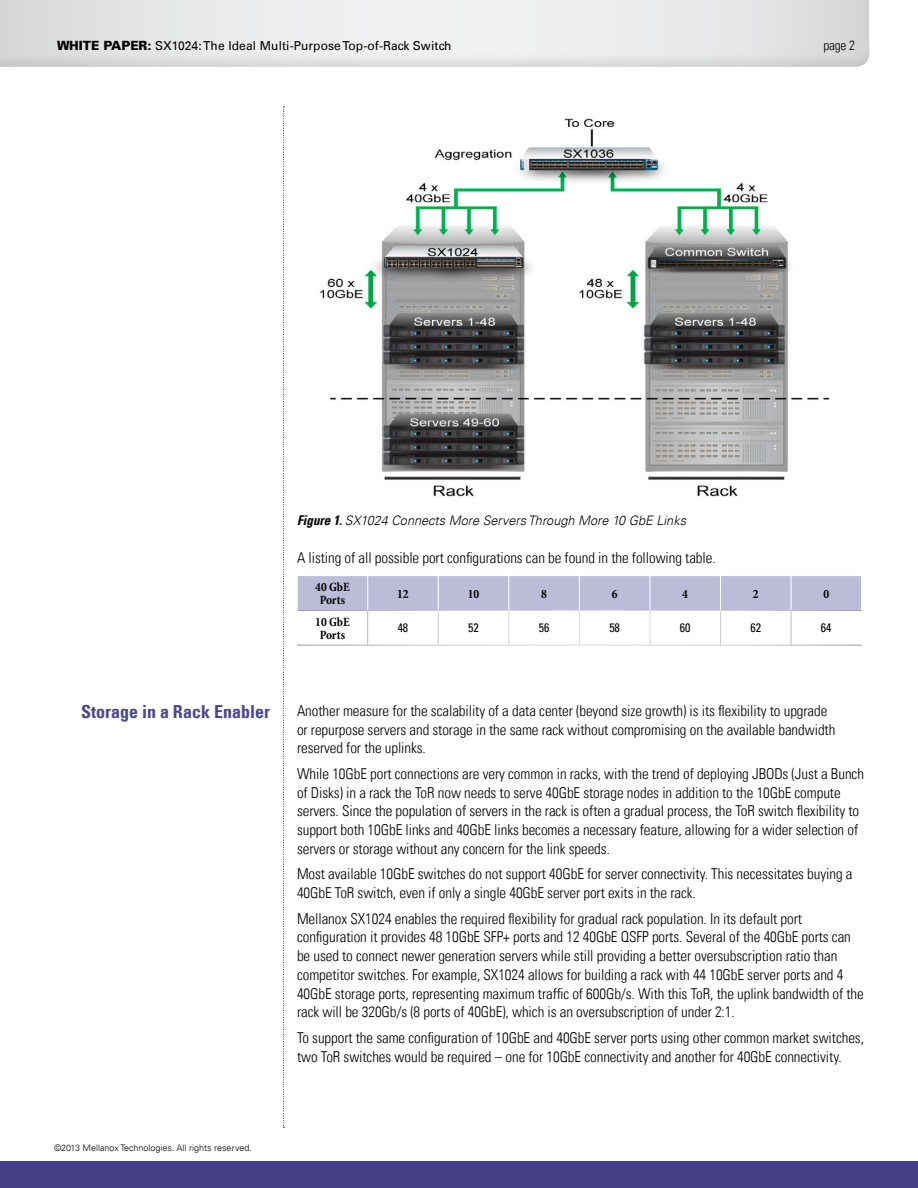
<style>
.page{position:relative;width:918px;height:1188px;background:#fff}
.page>*{position:absolute;margin:0;border:0;box-sizing:border-box;transform-origin:0 0}
.t1{font:700 condensed 18px "Univers LT";color:#4b478a}
.t2{font:300 condensed 15px/18.8px "Univers LT";letter-spacing:-.005em;color:#000}
.t3{font:300 condensed 13.5px "Univers LT";color:#000}
.t4{font:italic 300 13.2px "Univers LT";color:#000}
.t5{font:700 condensed 12.75px/13.5px "Minion Pro";letter-spacing:-.005em;color:#000;text-align:center}
.t6{font:12.3px "Univers LT";letter-spacing:.01em;color:#000}
.t7{font:condensed 12.3px "Univers LT";letter-spacing:-.005em;color:#000}
.t8{font:300 9px "Univers LT";color:#000}
.s1{font-weight:900;font-size:12.75px}
.s2{font-weight:700;font-stretch:condensed;font-size:13.5px}
</style>
<div class="page">
<div style="left:0;top:0;width:881px;height:68px;background:#000;opacity:.25"></div>
<svg style="left:283px;top:106px;width:2px;height:1022px"></svg>
<div style="left:0;top:1161px;width:918px;height:27px;background:#433e85"></div>
<div style="left:298px;top:576px;width:563px;height:34px;background:#bcbcd8"></div>
<hr style="left:367px;top:576px;width:1px;height:34px;background:#fff">
<hr style="left:438px;top:576px;width:1px;height:34px;background:#fff">
<hr style="left:509px;top:576px;width:1px;height:34px;background:#fff">
<hr style="left:579px;top:576px;width:1px;height:34px;background:#fff">
<hr style="left:650px;top:576px;width:1px;height:34px;background:#fff">
<hr style="left:720px;top:576px;width:1px;height:34px;background:#fff">
<hr style="left:791px;top:576px;width:1px;height:34px;background:#fff">
<img style="left:320px;top:118px;width:510px;height:379px">
<p class="t6" style="left:57px;top:38px;width:396px"><span class="s1">WHITE PAPER:</span> SX1024: The Ideal Multi-Purpose Top-of-Rack Switch</p>
<p class="t3" style="left:823px;top:37px;width:33px">page 2</p>
<p class="t4" style="left:297px;top:512px;width:391px"><span class="s2">Figure 1.</span> SX1024 Connects More Servers Through More 10 GbE Links</p>
<p class="t1" style="left:81px;top:701px;width:190px">Storage in a Rack Enabler</p>
<p class="t2" style="left:297px;top:548px;width:420px">A listing of all possible port configurations can be found in the following table.</p>
<p class="t5" style="left:315px;top:580px;width:36px">40 GbE<br>Ports</p>
<p class="t5" style="left:397px;top:587px;width:13px">12</p>
<p class="t5" style="left:468px;top:587px;width:13px">10</p>
<p class="t5" style="left:541px;top:587px;width:7px">8</p>
<p class="t5" style="left:612px;top:587px;width:7px">6</p>
<p class="t5" style="left:682px;top:587px;width:7px">4</p>
<p class="t5" style="left:753px;top:587px;width:7px">2</p>
<p class="t5" style="left:823px;top:587px;width:7px">0</p>
<p class="t5" style="left:315px;top:615px;width:36px">10 GbE<br>Ports</p>
<p class="t7" style="left:398px;top:620px;width:12px">48</p>
<p class="t7" style="left:468px;top:620px;width:12px">52</p>
<p class="t7" style="left:539px;top:620px;width:12px">56</p>
<p class="t7" style="left:609px;top:620px;width:12px">58</p>
<p class="t7" style="left:680px;top:620px;width:12px">60</p>
<p class="t7" style="left:750px;top:620px;width:12px">62</p>
<p class="t7" style="left:821px;top:620px;width:12px">64</p>
<p class="t2" style="left:297px;top:701px;width:540px">Another measure for the scalability of a data center (beyond size growth) is its flexibility to upgrade or repurpose servers and storage in the same rack without compromising on the available bandwidth reserved for the uplinks.</p>
<p class="t2" style="left:297px;top:764px;width:569px">While 10GbE port connections are very common in racks, with the trend of deploying JBODs (Just a Bunch of Disks) in a rack the ToR now needs to serve 40GbE storage nodes in addition to the 10GbE compute servers. Since the population of servers in the rack is often a gradual process, the ToR switch flexibility to support both 10GbE links and 40GbE links becomes a necessary feature, allowing for a wider selection of servers or storage without any concern for the link speeds.</p>
<p class="t2" style="left:297px;top:865px;width:557px">Most available 10GbE switches do not support 40GbE for server connectivity. This necessitates buying a<br>40GbE ToR switch, even if only a single 40GbE server port exits in the rack.</p>
<p class="t2" style="left:297px;top:909px;width:568px">Mellanox SX1024 enables the required flexibility for gradual rack population. In its default port configuration it provides 48 10GbE SFP+ ports and 12 40GbE QSFP ports. Several of the 40GbE ports can be used to connect newer generation servers while still providing a better oversubscription ratio than competitor switches. For example, SX1024 allows for building a rack with 44 10GbE server ports and 4<br>40GbE storage ports, representing maximum traffic of 600Gb/s. With this ToR, the uplink bandwidth of the rack will be 320Gb/s (8 ports of 40GbE), which is an oversubscription of under 2:1.</p>
<p class="t2" style="left:297px;top:1028px;width:569px">To support the same configuration of 10GbE and 40GbE server ports using other common market switches, two ToR switches would be required – one for 10GbE connectivity and another for 40GbE connectivity.</p>
<p class="t8" style="left:54px;top:1143px;width:199px">©2013 Mellanox Technologies. All rights reserved.</p>
</div>
